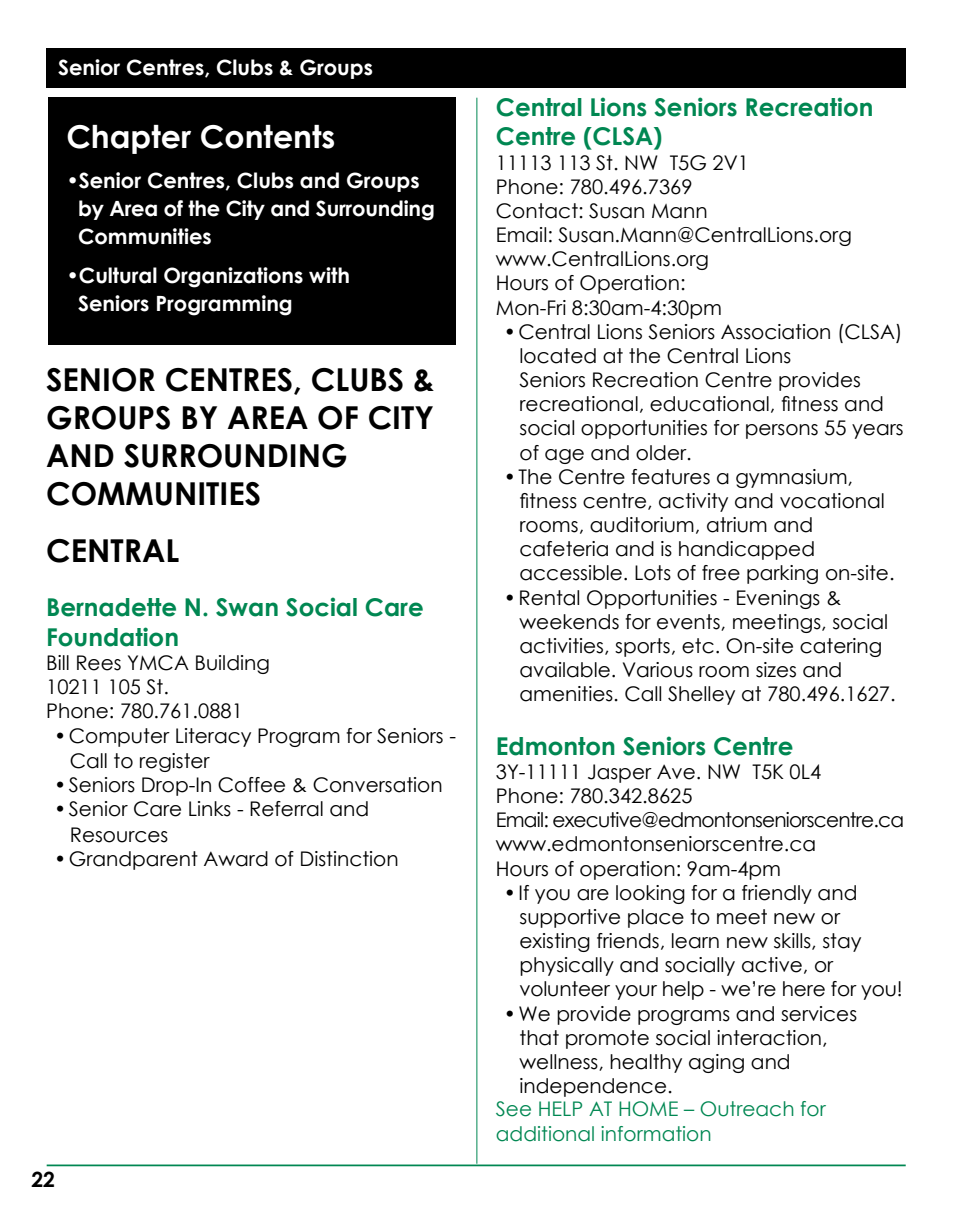
<style>
.page{position:relative;width:953px;height:1211px;background:#fff}
.page>*{position:absolute;margin:0;border:0;box-sizing:border-box;transform-origin:0 0}
.t1{font:700 31.5px/37.8px "Century Gothic";color:#000}
.t2{font:700 31.5px "Century Gothic";color:#fff}
.t3{font:700 24.5px/29.4px "Century Gothic";color:#008752}
.t4{font:700 21px/28px "Century Gothic";color:#fff}
.t5{font:700 21px "Century Gothic";color:#000}
.t6{font:20.12px/24.2px "Century Gothic";color:#000}
.t7{font:20.12px/24.2px "Century Gothic";color:#008752}
</style>
<div class="page">
<hr style="left:47px;top:1164px;width:858px;height:2px;background:#008752">
<hr style="left:476px;top:98px;width:1px;height:1065px;background:#008752">
<div style="left:46px;top:48px;width:859px;height:40px;background:#000"></div>
<div style="left:48px;top:98px;width:407px;height:247px;background:#000"></div>
<p class="t4" style="left:58px;top:52px;width:316px">Senior Centres, Clubs &amp; Groups</p>
<h1 class="t2" style="left:66px;top:113px;width:271px">Chapter Contents</h1>
<p class="t4" style="left:78px;top:166px;width:358px;text-indent:-12px">•Senior Centres, Clubs and Groups by Area of the City and Surrounding<br>Communities</p>
<p class="t4" style="left:78px;top:260px;width:273px;text-indent:-12px">•Cultural Organizations with<br>Seniors Programming</p>
<h1 class="t1" style="left:46px;top:359px;width:390px">SENIOR CENTRES, CLUBS &amp;<br>GROUPS BY AREA OF CITY<br>AND SURROUNDING<br>COMMUNITIES</h1>
<h1 class="t1" style="left:46px;top:530px;width:134px">CENTRAL</h1>
<p class="t3" style="left:46px;top:591px;width:379px">Bernadette N. Swan Social Care<br>Foundation</p>
<p class="t6" style="left:46px;top:650px;width:225px">Bill Rees YMCA Building<br>10211 105 St.<br>Phone: 780.761.0881</p>
<p class="t6" style="left:70px;top:722px;width:387px;line-height:25.4px;text-indent:-16px">•Computer Literacy Program for Seniors -<br>Call to register</p>
<p class="t6" style="left:54px;top:772px;width:390px">•Seniors Drop-In Coffee &amp; Conversation</p>
<p class="t6" style="left:70px;top:796px;width:301px;line-height:25.4px;text-indent:-16px">•Senior Care Links - Referral and<br>Resources</p>
<p class="t6" style="left:54px;top:846px;width:346px">•Grandparent Award of Distinction</p>
<p class="t5" style="left:32px;top:1163px;width:25px">22</p>
<p class="t3" style="left:496px;top:91px;width:379px">Central Lions Seniors Recreation<br>Centre (CLSA)</p>
<p class="t6" style="left:496px;top:150px;width:357px">11113 113 St. NW T5G 2V1<br>Phone: 780.496.7369<br>Contact: Susan Mann<br>Email: Susan.Mann@CentralLions.org www.CentralLions.org<br>Hours of Operation:<br>Mon-Fri 8:30am-4:30pm</p>
<p class="t6" style="left:519px;top:319px;width:385px;text-indent:-16px">•Central Lions Seniors Association (CLSA) located at the Central Lions<br>Seniors Recreation Centre provides recreational, educational, fitness and social opportunities for persons 55 years of age and older.</p>
<p class="t6" style="left:519px;top:464px;width:376px;text-indent:-16px">•The Centre features a gymnasium, fitness centre, activity and vocational rooms, auditorium, atrium and cafeteria and is handicapped accessible. Lots of free parking on-site.</p>
<p class="t6" style="left:519px;top:585px;width:377px;text-indent:-16px">•Rental Opportunities - Evenings &amp; weekends for events, meetings, social activities, sports, etc. On-site catering available. Various room sizes and amenities. Call Shelley at 780.496.1627.</p>
<p class="t3" style="left:496px;top:730px;width:299px">Edmonton Seniors Centre</p>
<p class="t6" style="left:496px;top:759px;width:410px">3Y-11111 Jasper Ave. NW T5K 0L4<br>Phone: 780.342.8625<br>Email: executive@edmontonseniorscentre.ca www.edmontonseniorscentre.ca<br>Hours of operation: 9am-4pm</p>
<p class="t6" style="left:519px;top:880px;width:385px;text-indent:-16px">•If you are looking for a friendly and supportive place to meet new or existing friends, learn new skills, stay physically and socially active, or volunteer your help - we’re here for you!</p>
<p class="t6" style="left:519px;top:1000px;width:339px;text-indent:-16px">•We provide programs and services that promote social interaction, wellness, healthy aging and independence.</p>
<p class="t7" style="left:496px;top:1096px;width:331px">See HELP AT HOME – Outreach for additional information</p>
</div>
